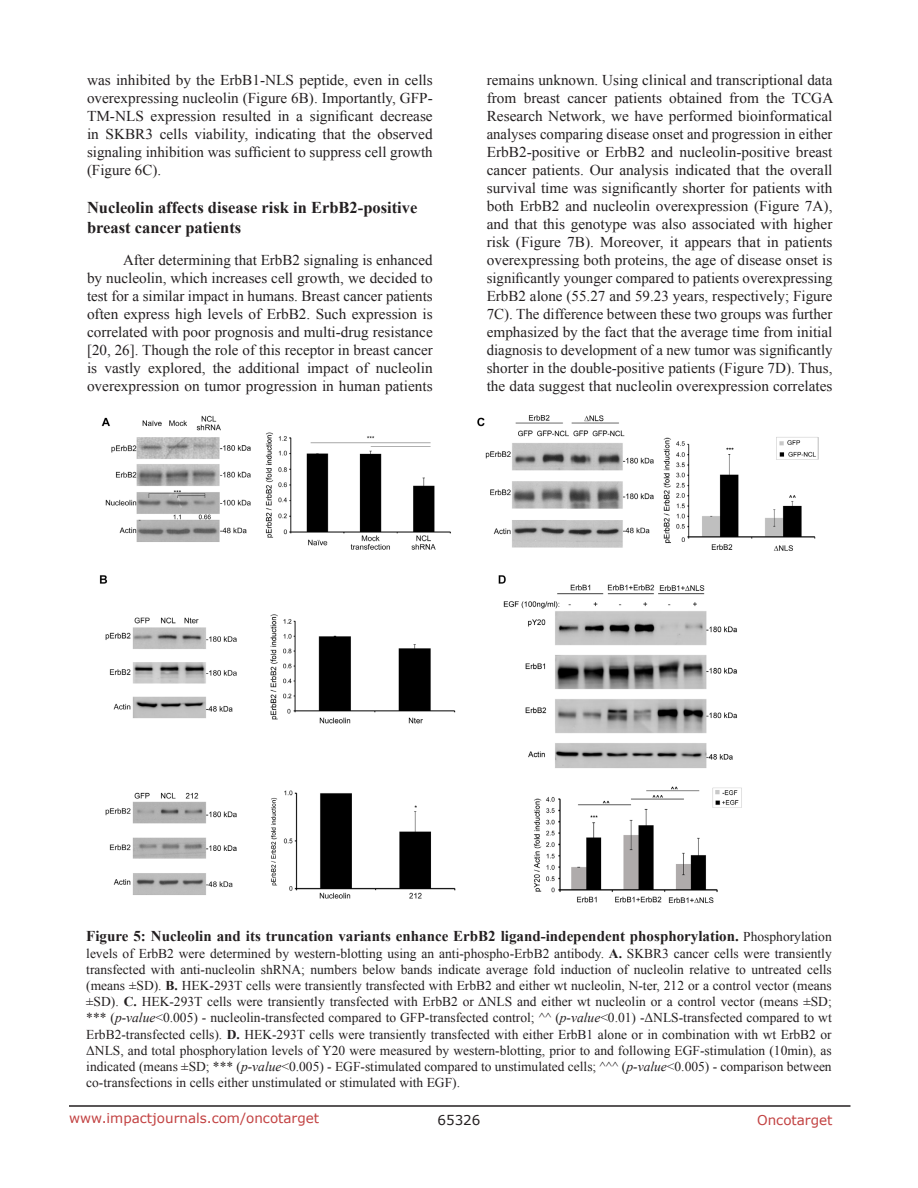
<style>
.page{position:relative;width:918px;height:1188px;background:#fff}
.page>*{position:absolute;margin:0;border:0;box-sizing:border-box;transform-origin:0 0}
.SubHeading{font:700 16.5px/19.8px "Times New Roman";color:#231f20}
.BodyText{font:15px/18px "Times New Roman";color:#231f20;text-align:justify}
.figuretext{font:700 15px "Times New Roman";color:#231f20}
.figuretext-2{font:13.5px/16.2px "Times New Roman";color:#231f20;text-align:justify}
.t1{font:13.5px "Verdana";color:#c24141}
.t2{font:13.5px "Verdana";color:#231f20}
.s1{font-weight:400;font-size:13.5px}
.s2{font-weight:700}
.s3{font-style:italic}
</style>
<div class="page">
<hr style="left:69px;top:1105px;width:781px;height:2px;background:#231f20">
<img style="left:100px;top:415px;width:718px;height:488px">
<p class="BodyText" style="left:87px;top:71px;width:347px">was inhibited by the ErbB1-NLS peptide, even in cells overexpressing nucleolin (Figure 6B). Importantly, GFP-TM-NLS expression resulted in a significant decrease in SKBR3 cells viability, indicating that the observed signaling inhibition was sufficient to suppress cell growth (Figure 6C).</p>
<p class="SubHeading" style="left:87px;top:197px;width:332px">Nucleolin affects disease risk in ErbB2-positive breast cancer patients</p>
<p class="BodyText" style="left:87px;top:250px;width:347px;text-indent:36px">After determining that ErbB2 signaling is enhanced by nucleolin, which increases cell growth, we decided to test for a similar impact in humans. Breast cancer patients often express high levels of ErbB2. Such expression is correlated with poor prognosis and multi-drug resistance [20, 26]. Though the role of this receptor in breast cancer is vastly explored, the additional impact of nucleolin overexpression on tumor progression in human patients</p>
<p class="BodyText" style="left:487px;top:71px;width:348px">remains unknown. Using clinical and transcriptional data from breast cancer patients obtained from the TCGA Research Network, we have performed bioinformatical analyses comparing disease onset and progression in either ErbB2-positive or ErbB2 and nucleolin-positive breast cancer patients. Our analysis indicated that the overall survival time was significantly shorter for patients with both ErbB2 and nucleolin overexpression (Figure 7A), and that this genotype was also associated with higher risk (Figure 7B). Moreover, it appears that in patients overexpressing both proteins, the age of disease onset is significantly younger compared to patients overexpressing ErbB2 alone (55.27 and 59.23 years, respectively; Figure 7C). The difference between these two groups was further emphasized by the fact that the average time from initial diagnosis to development of a new tumor was significantly shorter in the double-positive patients (Figure 7D). Thus, the data suggest that nucleolin overexpression correlates</p>
<p class="figuretext" style="left:86px;top:926px;width:747px">Figure 5: Nucleolin and its truncation variants enhance ErbB2 ligand-independent phosphorylation. <span class="s1">Phosphorylation</span></p>
<p class="figuretext-2" style="left:86px;top:945px;width:747px">levels of ErbB2 were determined by western-blotting using an anti-phospho-ErbB2 antibody. <span class="s2">A.</span> SKBR3 cancer cells were transiently transfected with anti-nucleolin shRNA; numbers below bands indicate average fold induction of nucleolin relative to untreated cells (means ±SD). <span class="s2">B.</span> HEK-293T cells were transiently transfected with ErbB2 and either wt nucleolin, N-ter, 212 or a control vector (means ±SD). <span class="s2">C.</span> HEK-293T cells were transiently transfected with ErbB2 or ΔNLS and either wt nucleolin or a control vector (means ±SD; *** (<span class="s3">p-value</span>&lt;0.005) - nucleolin-transfected compared to GFP-transfected control; ^^ (<span class="s3">p-value</span>&lt;0.01) -ΔNLS-transfected compared to wt ErbB2-transfected cells). <span class="s2">D.</span> HEK-293T cells were transiently transfected with either ErbB1 alone or in combination with wt ErbB2 or ΔNLS, and total phosphorylation levels of Y20 were measured by western-blotting, prior to and following EGF-stimulation (10min), as indicated (means ±SD; *** (<span class="s3">p-value</span>&lt;0.005) - EGF-stimulated compared to unstimulated cells; ^^^ (<span class="s3">p-value</span>&lt;0.005) - comparison between co-transfections in cells either unstimulated or stimulated with EGF).</p>
<p class="t1" style="left:69px;top:1109px;width:252px">www.impactjournals.com/oncotarget</p>
<p class="t2" style="left:438px;top:1111px;width:44px">65326</p>
<p class="t1" style="left:757px;top:1111px;width:77px">Oncotarget</p>
</div>
